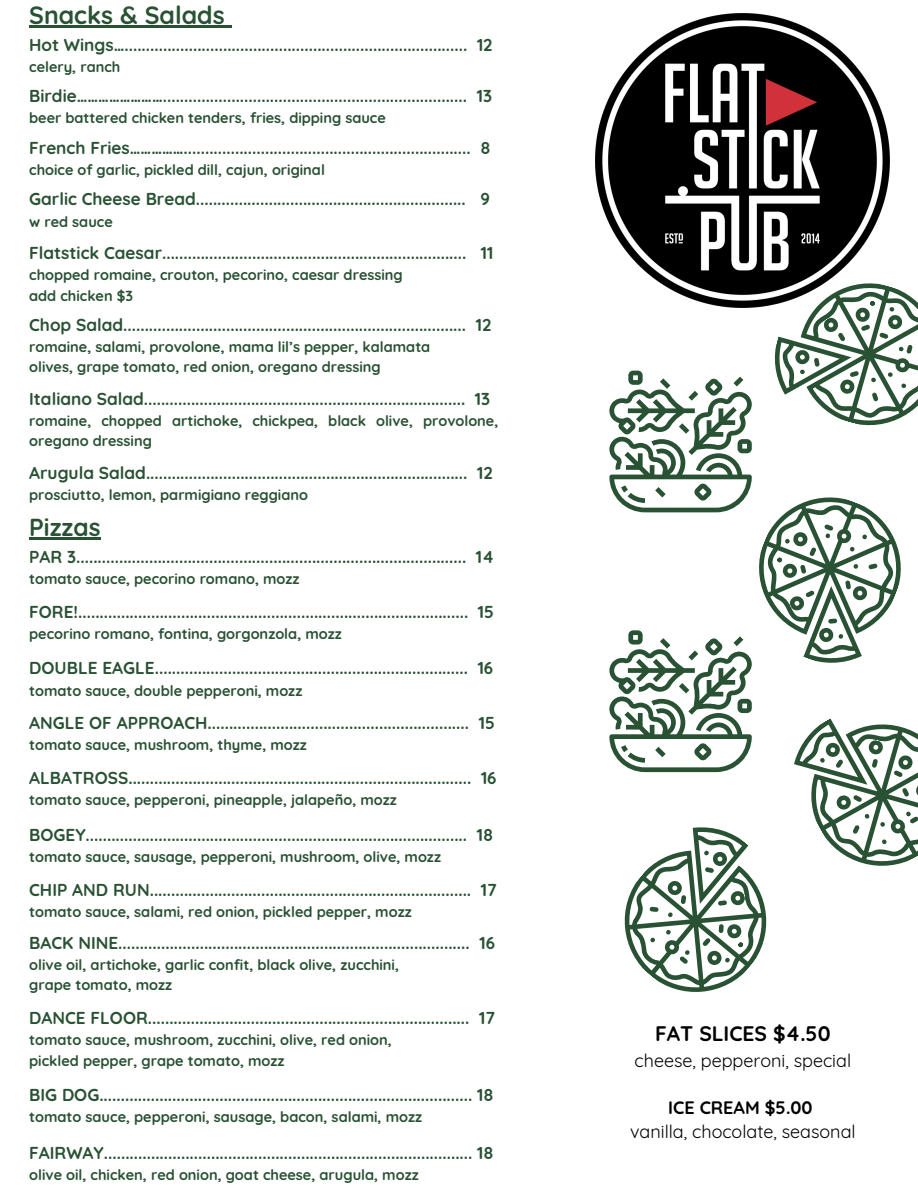
<style>
.page{position:relative;width:918px;height:1188px;background:#fff}
.page>*{position:absolute;margin:0;border:0;box-sizing:border-box;transform-origin:0 0}
.t1{font:700 24.9px "Quicksand";color:#295133}
.t2{font:700 24.6px "Quicksand";color:#295133}
.t3{font:700 21px "Quicksand";color:#000}
.t4{font:18px "Quicksand";color:#000}
.t5{font:700 18px "Quicksand";color:#000}
.t6{font:700 17.25px "Quicksand";color:#295133}
.t7{font:700 14.55px/20.2px "Quicksand";color:#295133}
</style>
<div class="page">
<hr style="left:29px;top:25px;width:196px;height:3px;background:#295133">
<svg style="left:225px;top:25px;width:7px;height:3px"></svg>
<hr style="left:29px;top:538px;width:72px;height:2px;background:#295133">
<svg style="left:609px;top:286px;width:309px;height:580px"></svg>
<img style="left:596px;top:14px;width:293px;height:293px">
<svg style="left:609px;top:805px;width:200px;height:187px"></svg>
<p class="t1" style="left:29px;top:-1px;width:197px">Snacks &amp; Salads</p>
<p class="t6" style="left:29px;top:33px;width:465px">Hot Wings…................................................................................ 12</p>
<p class="t7" style="left:29px;top:56px;width:93px">celery, ranch</p>
<p class="t6" style="left:29px;top:85px;width:464px">Birdie……………………....................................................................... 13</p>
<p class="t7" style="left:29px;top:108px;width:358px">beer battered chicken tenders, fries, dipping sauce</p>
<p class="t6" style="left:29px;top:136px;width:463px">French Fries……………................................................................... 8</p>
<p class="t7" style="left:29px;top:159px;width:297px">choice of garlic, pickled dill, cajun, original</p>
<p class="t6" style="left:29px;top:188px;width:462px">Garlic Cheese Bread............................................................... 9</p>
<p class="t7" style="left:29px;top:211px;width:85px">w red sauce</p>
<p class="t6" style="left:29px;top:242px;width:466px">Flatstick Caesar....................................................................... 11</p>
<p class="t7" style="left:29px;top:265px;width:375px">chopped romaine, crouton, pecorino, caesar dressing</p>
<p class="t7" style="left:29px;top:285px;width:105px">add chicken $3</p>
<p class="t6" style="left:29px;top:314px;width:464px">Chop Salad................................................................................ 12</p>
<p class="t7" style="left:29px;top:337px;width:403px">romaine, salami, provolone, mama lil’s pepper, kalamata</p>
<p class="t7" style="left:29px;top:357px;width:353px">olives, grape tomato, red onion, oregano dressing</p>
<p class="t6" style="left:29px;top:388px;width:462px">Italiano Salad........................................................................... 13</p>
<p class="t7" style="left:29px;top:411px;width:471px">romaine, chopped artichoke, chickpea, black olive, provolone, oregano dressing</p>
<p class="t6" style="left:29px;top:461px;width:465px">Arugula Salad........................................................................... 12</p>
<p class="t7" style="left:29px;top:484px;width:280px">prosciutto, lemon, parmigiano reggiano</p>
<p class="t2" style="left:29px;top:512px;width:73px">Pizzas</p>
<p class="t6" style="left:29px;top:546px;width:467px">PAR 3........................................................................................... 14</p>
<p class="t7" style="left:29px;top:568px;width:272px">tomato sauce, pecorino romano, mozz</p>
<p class="t6" style="left:29px;top:600px;width:467px">FORE!........................................................................................... 15</p>
<p class="t7" style="left:29px;top:623px;width:314px">pecorino romano, fontina, gorgonzola, mozz</p>
<p class="t6" style="left:29px;top:657px;width:466px">DOUBLE EAGLE......................................................................... 16</p>
<p class="t7" style="left:29px;top:680px;width:275px">tomato sauce, double pepperoni, mozz</p>
<p class="t6" style="left:29px;top:712px;width:467px">ANGLE OF APPROACH............................................................. 15</p>
<p class="t7" style="left:29px;top:735px;width:279px">tomato sauce, mushroom, thyme, mozz</p>
<p class="t6" style="left:29px;top:767px;width:469px">ALBATROSS................................................................................ 16</p>
<p class="t7" style="left:29px;top:790px;width:369px">tomato sauce, pepperoni, pineapple, jalapeño, mozz</p>
<p class="t6" style="left:29px;top:823px;width:466px">BOGEY......................................................................................... 18</p>
<p class="t7" style="left:29px;top:846px;width:413px">tomato sauce, sausage, pepperoni, mushroom, olive, mozz</p>
<p class="t6" style="left:29px;top:879px;width:469px">CHIP AND RUN........................................................................... 17</p>
<p class="t7" style="left:29px;top:902px;width:384px">tomato sauce, salami, red onion, pickled pepper, mozz</p>
<p class="t6" style="left:29px;top:932px;width:467px">BACK NINE.................................................................................. 16</p>
<p class="t7" style="left:29px;top:955px;width:371px">olive oil, artichoke, garlic confit, black olive, zucchini,</p>
<p class="t7" style="left:29px;top:975px;width:145px">grape tomato, mozz</p>
<p class="t6" style="left:29px;top:1007px;width:467px">DANCE FLOOR........................................................................... 17</p>
<p class="t7" style="left:29px;top:1030px;width:364px">tomato sauce, mushroom, zucchini, olive, red onion,</p>
<p class="t7" style="left:29px;top:1050px;width:257px">pickled pepper, grape tomato, mozz</p>
<p class="t6" style="left:29px;top:1083px;width:466px">BIG DOG....................................................................................... 18</p>
<p class="t7" style="left:29px;top:1106px;width:394px">tomato sauce, pepperoni, sausage, bacon, salami, mozz</p>
<p class="t6" style="left:29px;top:1141px;width:466px">FAIRWAY...................................................................................... 18</p>
<p class="t7" style="left:29px;top:1164px;width:391px">olive oil, chicken, red onion, goat cheese, arugula, mozz</p>
<p class="t3" style="left:655px;top:1020px;width:177px">FAT SLICES $4.50</p>
<p class="t4" style="left:635px;top:1049px;width:218px">cheese, pepperoni, special</p>
<p class="t5" style="left:668px;top:1096px;width:146px">ICE CREAM $5.00</p>
<p class="t4" style="left:630px;top:1120px;width:227px">vanilla, chocolate, seasonal</p>
</div>
